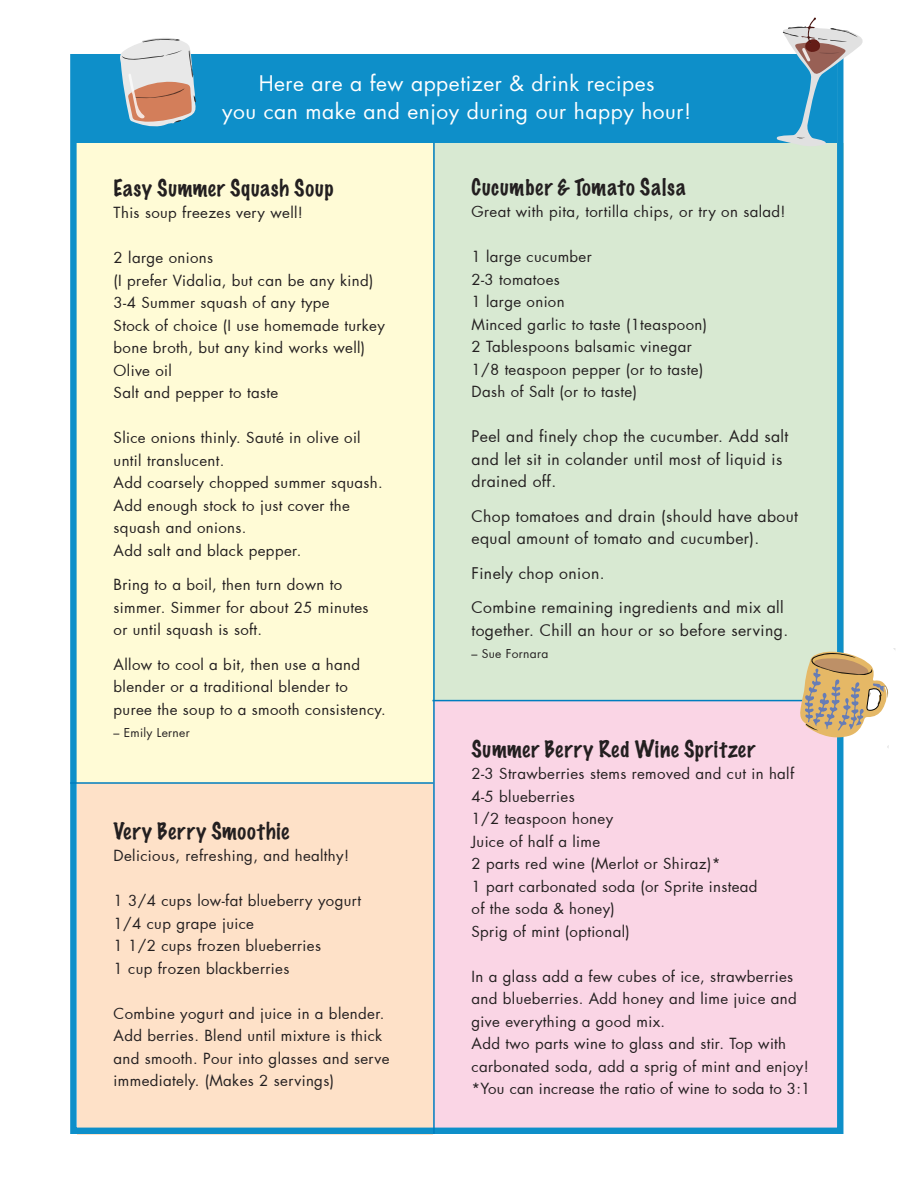
<style>
.page{position:relative;width:918px;height:1188px;background:#fff}
.page>*{position:absolute;margin:0;border:0;box-sizing:border-box;transform-origin:0 0}
.t1{font:21px/28.5px "Futura";letter-spacing:.025em;color:#fff;text-align:center}
.t2{font:100 21px "Marker Felt";letter-spacing:.035em;color:#231f20}
.t3{font:100 21px "Marker Felt";letter-spacing:.055em;color:#231f20}
.t4{font:15.75px/22.5px "Futura";letter-spacing:.025em;color:#231f20}
.t5{font:15px/22.5px "Futura";letter-spacing:.025em;color:#231f20}
.t6{font:12px "Futura";letter-spacing:.025em;color:#231f20}
</style>
<div class="page">
<div style="left:433px;top:701px;width:404px;height:427px;background:#fad5e5"></div>
<div style="left:77px;top:783px;width:355px;height:351px;background:#fee1c8"></div>
<div style="left:77px;top:143px;width:356px;height:640px;background:#fffbd6"></div>
<div style="left:433px;top:143px;width:410px;height:557px;background:#d8e9d2"></div>
<div style="left:77px;top:54px;width:760px;height:89px;background:#0e8fc9"></div>
<div style="left:70px;top:54px;width:773px;height:1080px;border:6px solid #0e8fc9"></div>
<hr style="left:433px;top:143px;width:2px;height:991px;background:#007dbe">
<hr style="left:70px;top:782px;width:363px;height:2px;background:#007dbe">
<hr style="left:432px;top:700px;width:406px;height:1px;background:#007dbe">
<svg style="left:120px;top:38px;width:76px;height:89px"></svg>
<svg style="left:799px;top:641px;width:96px;height:110px"></svg>
<svg style="left:771px;top:17px;width:92px;height:135px"></svg>
<p class="t1" style="left:222px;top:68px;width:471px">Here are a few appetizer &amp; drink recipes<br>you can make and enjoy during our happy hour!</p>
<p class="t2" style="left:114px;top:171px;width:221px">Easy Summer Squash Soup</p>
<p class="t5" style="left:114px;top:201px;width:191px">This soup freezes very well!</p>
<p class="t5" style="left:114px;top:246px;width:261px">2 large onions<br>(I prefer Vidalia, but can be any kind)</p>
<p class="t5" style="left:114px;top:291px;width:218px">3-4 Summer squash of any type</p>
<p class="t5" style="left:114px;top:314px;width:273px">Stock of choice (I use homemade turkey bone broth, but any kind works well)</p>
<p class="t5" style="left:114px;top:359px;width:60px">Olive oil</p>
<p class="t5" style="left:114px;top:381px;width:166px">Salt and pepper to taste</p>
<p class="t5" style="left:114px;top:426px;width:249px">Slice onions thinly. Sauté in olive oil until translucent.</p>
<p class="t5" style="left:114px;top:471px;width:271px">Add coarsely chopped summer squash.<br>Add enough stock to just cover the squash and onions.<br>Add salt and black pepper.</p>
<p class="t5" style="left:114px;top:573px;width:256px">Bring to a boil, then turn down to simmer. Simmer for about 25 minutes or until squash is soft.</p>
<p class="t5" style="left:114px;top:653px;width:274px">Allow to cool a bit, then use a hand blender or a traditional blender to puree the soup to a smooth consistency.</p>
<p class="t6" style="left:114px;top:725px;width:78px">– Emily Lerner</p>
<p class="t3" style="left:114px;top:814px;width:177px">Very Berry Smoothie</p>
<p class="t5" style="left:114px;top:844px;width:237px">Delicious, refreshing, and healthy!</p>
<p class="t5" style="left:114px;top:889px;width:249px">1 3/4 cups low-fat blueberry yogurt</p>
<p class="t5" style="left:114px;top:912px;width:142px">1/4 cup grape juice</p>
<p class="t5" style="left:114px;top:934px;width:209px">1 1/2 cups frozen blueberries</p>
<p class="t5" style="left:114px;top:957px;width:177px">1 cup frozen blackberries</p>
<p class="t5" style="left:114px;top:1002px;width:278px">Combine yogurt and juice in a blender.<br>Add berries. Blend until mixture is thick and smooth. Pour into glasses and serve immediately. (Makes 2 servings)</p>
<p class="t2" style="left:472px;top:170px;width:216px">Cucumber &amp; Tomato Salsa</p>
<p class="t5" style="left:472px;top:200px;width:316px">Great with pita, tortilla chips, or try on salad!</p>
<p class="t5" style="left:472px;top:245px;width:122px">1 large cucumber</p>
<p class="t5" style="left:472px;top:268px;width:90px">2-3 tomatoes</p>
<p class="t5" style="left:472px;top:290px;width:95px">1 large onion</p>
<p class="t5" style="left:472px;top:313px;width:237px">Minced garlic to taste (1teaspoon)</p>
<p class="t5" style="left:472px;top:335px;width:222px">2 Tablespoons balsamic vinegar</p>
<p class="t5" style="left:472px;top:358px;width:233px">1/8 teaspoon pepper (or to taste)</p>
<p class="t5" style="left:472px;top:380px;width:167px">Dash of Salt (or to taste)</p>
<p class="t4" style="left:472px;top:425px;width:318px">Peel and finely chop the cucumber. Add salt and let sit in colander until most of liquid is drained off.</p>
<p class="t4" style="left:472px;top:504px;width:328px">Chop tomatoes and drain (should have about equal amount of tomato and cucumber).</p>
<p class="t4" style="left:472px;top:561px;width:135px">Finely chop onion.</p>
<p class="t4" style="left:472px;top:596px;width:318px">Combine remaining ingredients and mix all together. Chill an hour or so before serving.</p>
<p class="t6" style="left:472px;top:646px;width:78px">– Sue Fornara</p>
<p class="t2" style="left:472px;top:732px;width:285px">Summer Berry Red Wine Spritzer</p>
<p class="t5" style="left:472px;top:762px;width:324px">2-3 Strawberries stems removed and cut in half</p>
<p class="t5" style="left:472px;top:785px;width:105px">4-5 blueberries</p>
<p class="t5" style="left:472px;top:807px;width:143px">1/2 teaspoon honey</p>
<p class="t5" style="left:472px;top:830px;width:130px">Juice of half a lime</p>
<p class="t5" style="left:472px;top:852px;width:251px">2 parts red wine (Merlot or Shiraz)*</p>
<p class="t5" style="left:472px;top:875px;width:288px">1 part carbonated soda (or Sprite instead of the soda &amp; honey)</p>
<p class="t5" style="left:472px;top:920px;width:160px">Sprig of mint (optional)</p>
<p class="t5" style="left:472px;top:965px;width:327px">In a glass add a few cubes of ice, strawberries and blueberries. Add honey and lime juice and give everything a good mix.</p>
<p class="t5" style="left:472px;top:1032px;width:339px">Add two parts wine to glass and stir. Top with carbonated soda, add a sprig of mint and enjoy!</p>
<p class="t5" style="left:472px;top:1077px;width:340px">*You can increase the ratio of wine to soda to 3:1</p>
</div>
